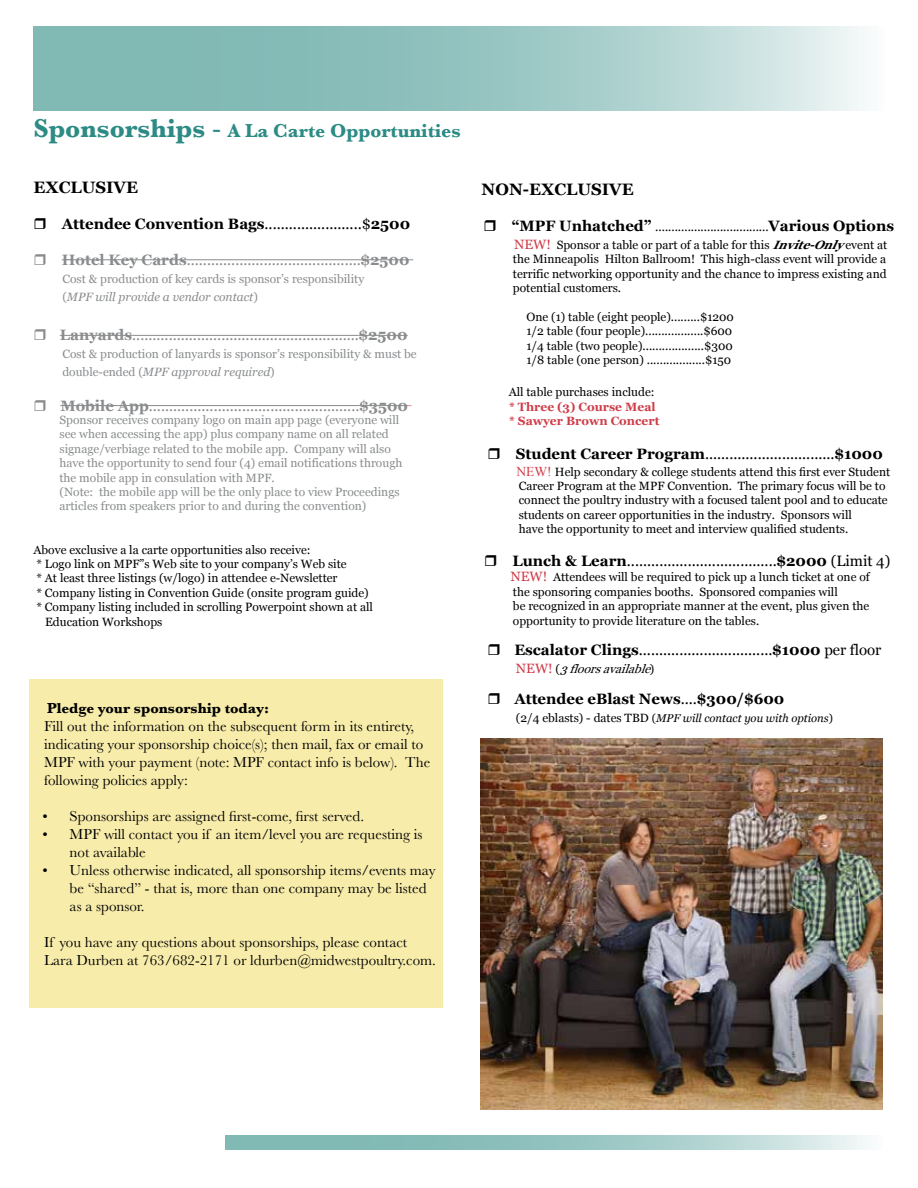
<style>
.page{position:relative;width:918px;height:1188px;background:#fff}
.page>*{position:absolute;margin:0;border:0;box-sizing:border-box;transform-origin:0 0}
.t1{font:700 19.5px "Baskerville";color:#2c8b84}
.t2{font:700 16.5px "Georgia";color:#000}
.t3{font:15px/18px "Baskerville";color:#000}
.t4{font:15px "Georgia";color:#8a8c8e}
.t5{font:15px "Georgia";color:#000}
.t6{font:700 15px "Georgia";color:#000}
.t7{font:700 15px "Baskerville";color:#000}
.t8{font:12px/14.4px "Georgia";color:#000}
.t9{font:12px/14.4px "Georgia";color:#8a8c8e}
.t10{font:700 12px/14.4px "Georgia";color:#ce3c48}
.t11{font:italic 12px "Georgia";color:#000}
.t12{font:italic 11.25px "Georgia";color:#000}
.s1{font-size:27px}
.s2{font-family:"Times New Roman";font-weight:400;font-size:27px}
.s3{font-weight:400}
.s4{font-weight:700}
.s5{font-style:italic}
.s6{font-weight:700;font-size:15px}
.s7{font-size:13.5px;color:#ce3c48}
.s8{font-weight:700;font-style:italic}
.s9{font-family:"Times New Roman";font-size:13.5px;color:#ce3c48}
.s10{font-style:normal;font-size:13.5px;color:#ce3c48}
.s11{font-style:normal}
.s12{font-style:normal;font-size:12px}
</style>
<div class="page">
<svg style="left:33px;top:26px;width:832px;height:84px;background:#9fc9c6"></svg>
<svg style="left:225px;top:1135px;width:643px;height:15px;background:#9fc9c6"></svg>
<hr style="left:62px;top:259px;width:125px;height:1px;background:#8a8c8e">
<hr style="left:187px;top:259px;width:174px;height:1px;background:#8a8c8e">
<hr style="left:361px;top:259px;width:49px;height:1px;background:#8a8c8e">
<hr style="left:60px;top:335px;width:72px;height:1px;background:#8a8c8e">
<hr style="left:132px;top:335px;width:227px;height:1px;background:#8a8c8e">
<hr style="left:359px;top:335px;width:49px;height:1px;background:#8a8c8e">
<hr style="left:60px;top:405px;width:89px;height:1px;background:#8a8c8e">
<hr style="left:149px;top:405px;width:210px;height:1px;background:#8a8c8e">
<hr style="left:359px;top:405px;width:49px;height:1px;background:#8a8c8e">
<div style="left:29px;top:679px;width:413px;height:329px;background:#f7ecaa"></div>
<img style="left:481px;top:739px;width:401px;height:370px">
<h1 class="t1" style="left:33px;top:117px;width:429px"><span class="s1">Sponsorships</span> <span class="s2">-</span> A La Carte Opportunities</h1>
<h2 class="t2" style="left:33px;top:175px;width:106px">EXCLUSIVE</h2>
<p class="t6" style="left:62px;top:212px;width:350px">Attendee Convention Bags<span class="s3">........................$</span>2500</p>
<p class="t4" style="left:62px;top:249px;width:349px"><span class="s4">Hotel Key Cards</span>...........................................<span class="s4">$2500</span></p>
<p class="t9" style="left:62px;top:269px;width:303px;line-height:18px">Cost &amp; production of key cards is sponsor’s responsibility (<span class="s5">MPF will provide a vendor contact</span>)</p>
<p class="t4" style="left:60px;top:324px;width:349px"><span class="s4">Lanyards</span>........................................................<span class="s4">$2500</span></p>
<p class="t9" style="left:62px;top:345px;width:356px;line-height:18px">Cost &amp; production of lanyards is sponsor’s responsibility &amp; must be double-ended (<span class="s5">MPF approval required</span>)</p>
<p class="t4" style="left:60px;top:394px;width:349px"><span class="s4">Mobile App</span>....................................................<span class="s4">$3500</span></p>
<p class="t9" style="left:60px;top:412px;width:344px">Sponsor receives company logo on main app page (everyone will see when accessing the app) plus company name on all related signage/verbiage related to the mobile app. Company will also have the opportunity to send four (4) email notifications through the mobile app in consulation with MPF.<br>(Note: the mobile app will be the only place to view Proceedings articles from speakers prior to and during the convention)</p>
<p class="t8" style="left:33px;top:542px;width:279px">Above exclusive a la carte opportunities also receive:</p>
<p class="t8" style="left:36px;top:556px;width:312px">* Logo link on MPF”s Web site to your company’s Web site</p>
<p class="t8" style="left:36px;top:571px;width:303px">* At least three listings (w/logo) in attendee e-Newsletter</p>
<p class="t8" style="left:36px;top:585px;width:334px">* Company listing in Convention Guide (onsite program guide)</p>
<p class="t8" style="left:36px;top:599px;width:338px">* Company listing included in scrolling Powerpoint shown at all</p>
<p class="t8" style="left:45px;top:614px;width:119px">Education Workshops</p>
<p class="t7" style="left:47px;top:698px;width:223px">Pledge your sponsorship today:</p>
<p class="t3" style="left:44px;top:718px;width:388px">Fill out the information on the subsequent form in its entirety, indicating your sponsorship choice(s); then mail, fax or email to MPF with your payment (note: MPF contact info is below). The following policies apply:</p>
<p class="t3" style="left:43px;top:808px;width:323px">• Sponsorships are assigned first-come, first served.</p>
<p class="t3" style="left:70px;top:826px;width:354px;text-indent:-27px">• MPF will contact you if an item/level you are requesting is not available</p>
<p class="t3" style="left:70px;top:862px;width:368px;text-indent:-27px">• Unless otherwise indicated, all sponsorship items/events may be “shared” - that is, more than one company may be listed as a sponsor.</p>
<p class="t3" style="left:44px;top:934px;width:393px">If you have any questions about sponsorships, please contact<br>Lara Durben at 763/682-2171 or ldurben@midwestpoultry.com.</p>
<h2 class="t2" style="left:482px;top:177px;width:154px">NON-EXCLUSIVE</h2>
<p class="t8" style="left:512px;top:217px;width:384px;line-height:18px"><span class="s6">“MPF Unhatched”</span> ...................................<span class="s6">Various Options<br></span><span class="s7">NEW!</span> Sponsor a table or part of a table for this <span class="s8">Invite-Only</span>event at</p>
<p class="t8" style="left:513px;top:251px;width:375px;text-align:justify">the Minneapolis Hilton Ballroom! This high-class event will provide a terrific networking opportunity and the chance to impress existing and potential customers.</p>
<p class="t8" style="left:526px;top:309px;width:209px">One (1) table (eight people).........$1200<br>1/2 table (four people)..................$600<br>1/4 table (two people)...................$300<br>1/8 table (one person) ..................$150</p>
<p class="t8" style="left:509px;top:384px;width:147px">All table purchases include:</p>
<p class="t10" style="left:509px;top:399px;width:152px">* Three (3) Course Meal * Sawyer Brown Concert</p>
<p class="t5" style="left:516px;top:443px;width:369px"><span class="s4">Student Career Program</span>................................<span class="s4">$1000</span></p>
<p class="t8" style="left:516px;top:464px;width:375px"><span class="s9">NEW!</span> Help secondary &amp; college students attend this first ever Student Career Program at the MPF Convention. The primary focus will be to connect the poultry industry with a focused talent pool and to educate students on career opportunities in the industry. Sponsors will<br>have the opportunity to meet and interview qualified students.</p>
<p class="t5" style="left:512px;top:549px;width:379px"><span class="s4">Lunch &amp; Learn</span>.....................................<span class="s4">$2000</span> (Limit 4)</p>
<p class="t8" style="left:510px;top:570px;width:361px"><span class="s7">NEW!</span> Attendees will be required to pick up a lunch ticket at one of the sponsoring companies booths. Sponsored companies will<br>be recognized in an appropriate manner at the event, plus given the opportunity to provide literature on the tables.</p>
<p class="t5" style="left:514px;top:639px;width:369px"><span class="s4">Escalator Clings</span>.................................<span class="s4">$1000</span> per floor</p>
<p class="t11" style="left:516px;top:660px;width:142px"><span class="s10">N E W !</span> <span class="s11">(</span> 3floorsavailable<span class="s11">)</span></p>
<p class="t6" style="left:514px;top:687px;width:272px">Attendee eBlast News<span class="s3">....</span>$300/$600</p>
<p class="t12" style="left:516px;top:710px;width:319px"><span class="s12">(2/4 eblasts) - dates TBD</span> <span class="s11">(</span>MPF will contact you with options<span class="s11">)</span></p>
</div>
